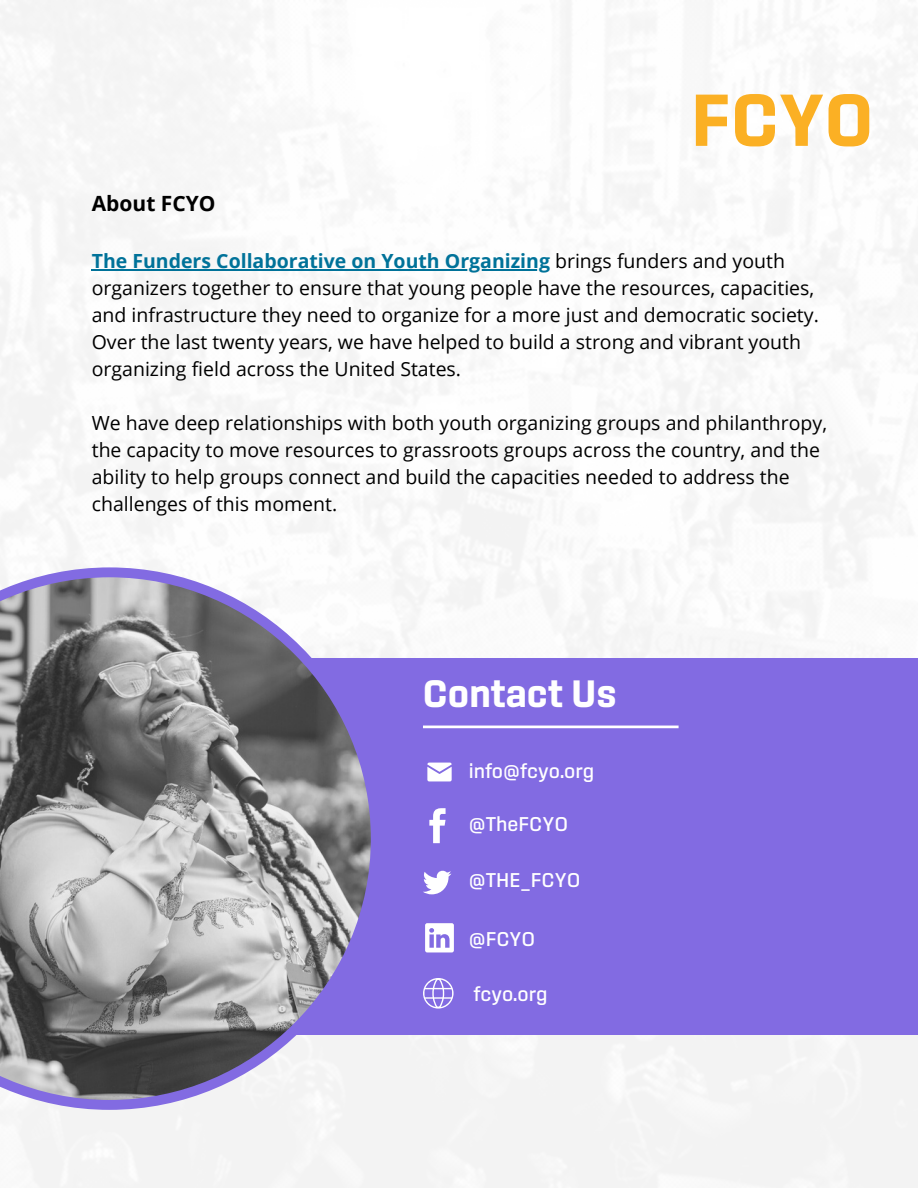
<style>
.page{position:relative;width:918px;height:1188px;background:#fff}
.page>*{position:absolute;margin:0;border:0;box-sizing:border-box;transform-origin:0 0}
.t1{font:700 75.3px "Sinter";color:#fbb024}
.t2{font:700 39px "Sinter";color:#fff}
.t3{font:700 21px "Open Sans";color:#000}
.t4{font:500 20.4px "Sinter";color:#fff}
.t5{font:19.5px/27px "Open Sans";color:#000}
.s1{font-weight:700;color:#007299}
</style>
<div class="page">
<img style="left:0;top:0;width:918px;height:1188px">
<div style="left:0;top:658px;width:918px;height:376px;background:#826be2"></div>
<hr style="left:423px;top:726px;width:256px;height:2px;background:#fff">
<svg style="left:0;top:567px;width:381px;height:543px"></svg>
<svg style="left:427px;top:763px;width:25px;height:18px"></svg>
<svg style="left:423px;top:870px;width:28px;height:24px"></svg>
<svg style="left:425px;top:923px;width:29px;height:29px"></svg>
<svg style="left:423px;top:978px;width:31px;height:31px"></svg>
<svg style="left:429px;top:808px;width:17px;height:35px"></svg>
<hr style="left:92px;top:270px;width:458px;height:1px;background:#007299">
<p class="t3" style="left:92px;top:189px;width:125px">About FCYO</p>
<p class="t1" style="left:691px;top:88px;width:184px">FCYO</p>
<p class="t5" style="left:92px;top:247px;width:729px"><span class="s1">The Funders Collaborative on Youth Organizing</span> brings funders and youth organizers together to ensure that young people have the resources, capacities, and infrastructure they need to organize for a more just and democratic society.<br>Over the last twenty years, we have helped to build a strong and vibrant youth organizing field across the United States.</p>
<p class="t5" style="left:92px;top:409px;width:737px">We have deep relationships with both youth organizing groups and philanthropy, the capacity to move resources to grassroots groups across the country, and the ability to help groups connect and build the capacities needed to address the challenges of this moment.</p>
<p class="t2" style="left:423px;top:677px;width:195px">Contact Us</p>
<p class="t4" style="left:469px;top:762px;width:127px">info@fcyo.org</p>
<p class="t4" style="left:469px;top:816px;width:101px">@TheFCYO</p>
<p class="t4" style="left:469px;top:871px;width:113px">@THE_FCYO</p>
<p class="t4" style="left:469px;top:930px;width:68px">@FCYO</p>
<p class="t4" style="left:473px;top:985px;width:76px">fcyo.org</p>
</div>
